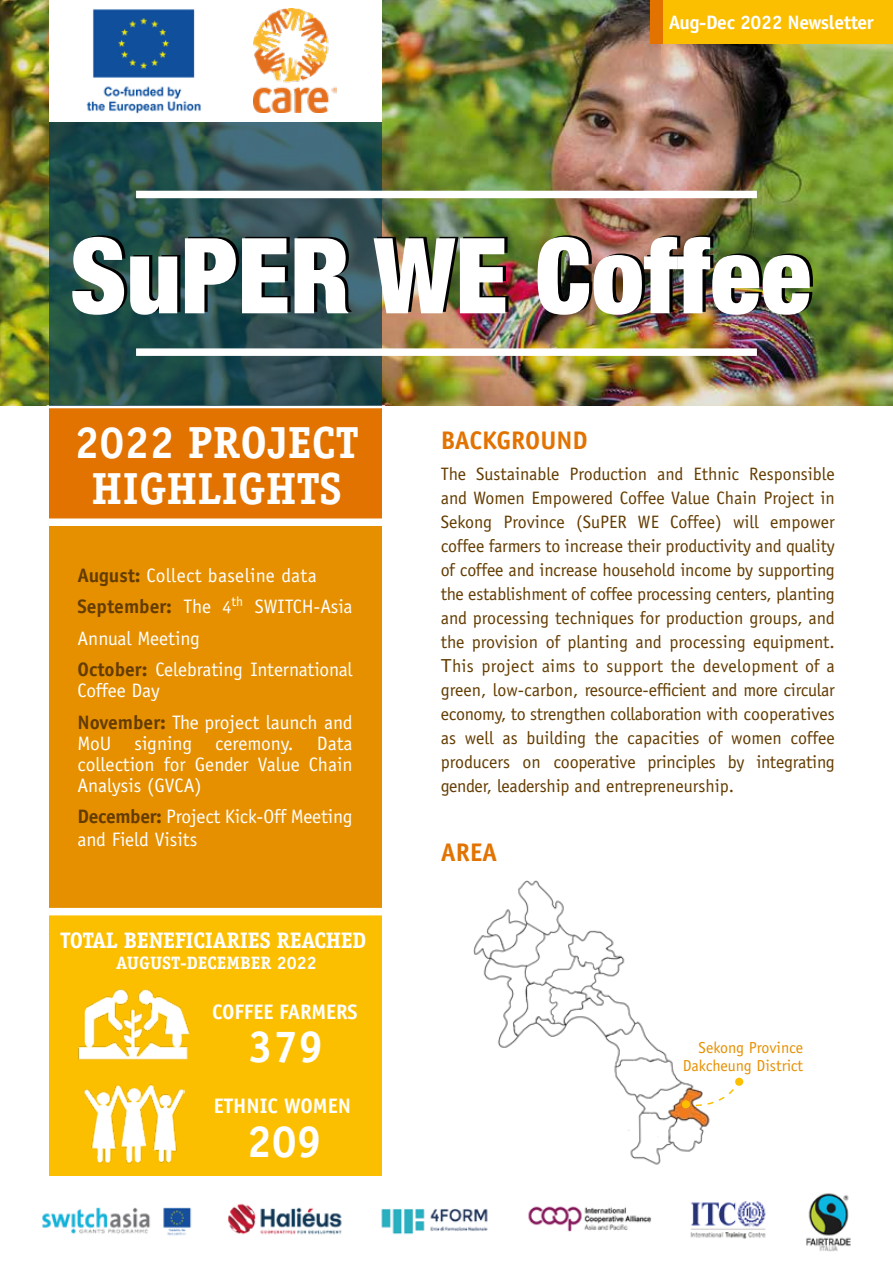
<style>
.page{position:relative;width:893px;height:1263px;background:#fff}
.page>*{position:absolute;margin:0;border:0;box-sizing:border-box;transform-origin:0 0}
.t1{font:900 condensed 105px "Helvetica Neue LT Std";color:#fff}
.t2{font:700 45px/46.5px "Officina Serif Std";color:#fff;text-align:center}
.t3{font:700 45px/94.8px "Officina Sans Std";color:#fff}
.t4{font:700 25.5px "Officina Sans Std";color:#e27300}
.t5{font:700 22.5px "Officina Serif Std";letter-spacing:-.02em;color:#fff}
.t6{font:700 21px "Officina Sans Std";letter-spacing:-.01em;color:#fff}
.t7{font:19.5px/31.5px "Officina Sans Std";color:#fff}
.t8{font:700 19.5px "Officina Sans Std";letter-spacing:-.015em;color:#fff}
.t9{font:18px/24px "Officina Sans Std";letter-spacing:-.01em;color:#643c00;text-align:justify}
.t10{font:700 18px "Officina Serif Std";color:#fff}
.t11{font:15.9px/18.6px "Officina Sans Std";color:#e69000;text-align:right}
.s1{font-family:"Officina Sans Std"}
.s2{font-weight:700;color:#643c00}
.s3{font-size:18px}
.s4{font-family:"Dok Champa"}
</style>
<div class="page">
<div style="left:49px;top:405px;width:333px;height:858px;background:#e27300"></div>
<img style="left:0;top:0;width:893px;height:405px">
<div style="left:49px;top:914px;width:333px;height:344px;background:#fcbf00"></div>
<hr style="left:47px;top:405px;width:338px;height:3px;background:#fff">
<svg style="left:49px;top:121px;width:333px;height:284px;background:#2b5153"></svg>
<div style="left:136px;top:348px;width:621px;height:8px;background:#fff"></div>
<div style="left:136px;top:191px;width:621px;height:7px;background:#fff"></div>
<div style="left:662px;top:0;width:231px;height:44px;background:#fcbf00"></div>
<div style="left:650px;top:0;width:12px;height:44px;background:#e27300"></div>
<img style="left:78px;top:989px;width:112px;height:71px">
<img style="left:84px;top:1084px;width:100px;height:80px">
<img style="left:473px;top:880px;width:237px;height:285px">
<svg style="left:682px;top:1077px;width:60px;height:31px"></svg>
<div style="left:735px;top:1078px;width:8px;height:8px;background:#fcbf00;border-radius:50%"></div>
<div style="left:682px;top:1100px;width:8px;height:8px;background:#fcbf00;border-radius:50%"></div>
<div style="left:49px;top:0;width:333px;height:121px;background:#fff"></div>
<img style="left:86px;top:9px;width:115px;height:105px">
<img style="left:254px;top:9px;width:82px;height:103px">
<img style="left:42px;top:1177px;width:809px;height:86px">
<div style="left:49px;top:524px;width:333px;height:385px;background:#e69000"></div>
<div style="left:47px;top:908px;width:336px;height:7px;background:#fff"></div>
<div style="left:47px;top:518px;width:336px;height:8px;background:#fff"></div>
<p class="t8" style="left:669px;top:11px;width:207px">Aug-Dec 2022 Newsletter</p>
<h1 class="t1" style="left:70px;top:211px;width:743px">SuPER WE Coffee</h1>
<h2 class="t2" style="left:74px;top:418px;width:286px"><span class="s1">2022</span> PROJECT<br>HIGHLIGHTS</h2>
<p class="t7" style="left:77px;top:559px;width:277px"><span class="s2">August:</span> Collect baseline data<br><span class="s2">September:</span> The <span class="s3">4</span><sup>th</sup> SWITCH-Asia<br>Annual Meeting<br><span class="s2">October:</span> Celebrating International</p>
<p class="t7" style="left:77px;top:675px;width:277px">Coffee Day<br><span class="s2">November:</span> The project launch and</p>
<p class="t7" style="left:77px;top:733px;width:277px;line-height:21px;text-align:justify">MoU signing ceremony. Data collection for Gender Value Chain Analysis (GVCA)</p>
<p class="t7" style="left:77px;top:805px;width:277px;line-height:22.5px"><span class="s2">December:</span> Project Kick-Off Meeting and Field Visits</p>
<p class="t5" style="left:60px;top:926px;width:307px"><span class="s1">T</span>OTAL BENEFICIARIES REACHED</p>
<p class="t10" style="left:116px;top:952px;width:202px">AUGUST-DECEMBER 2022</p>
<p class="t6" style="left:212px;top:998px;width:147px">COFFEE FARMERS</p>
<h2 class="t3" style="left:247px;top:998px;width:78px">379<br>209</h2>
<p class="t6" style="left:214px;top:1093px;width:139px">ETHNIC WOMEN</p>
<h3 class="t4" style="left:441px;top:424px;width:148px">BACKGROUND</h3>
<p class="t9" style="left:441px;top:462px;width:396px">The Sustainable Production and Ethnic Responsible and Women Empowered Coffee Value Chain Project in Sekong Province (SuPER WE Coffee) will empower coffee farmers to increase their productivity and quality of coffee and increase household income by supporting the establishment of coffee processing centers, planting and processing techniques for production groups, and the provision of planting and processing equipment.<br><span class="s4">T</span>his project aims to support the development of a green, low-carbon, resource-efficient and more circular economy, to strengthen collaboration with cooperatives as well as building the capacities of women coffee producers on cooperative principles by integrating gender, leadership and entrepreneurship.</p>
<h3 class="t4" style="left:441px;top:836px;width:58px">AREA</h3>
<p class="t11" style="left:683px;top:1038px;width:122px">Sekong Province<br>Dakcheung District</p>
</div>
